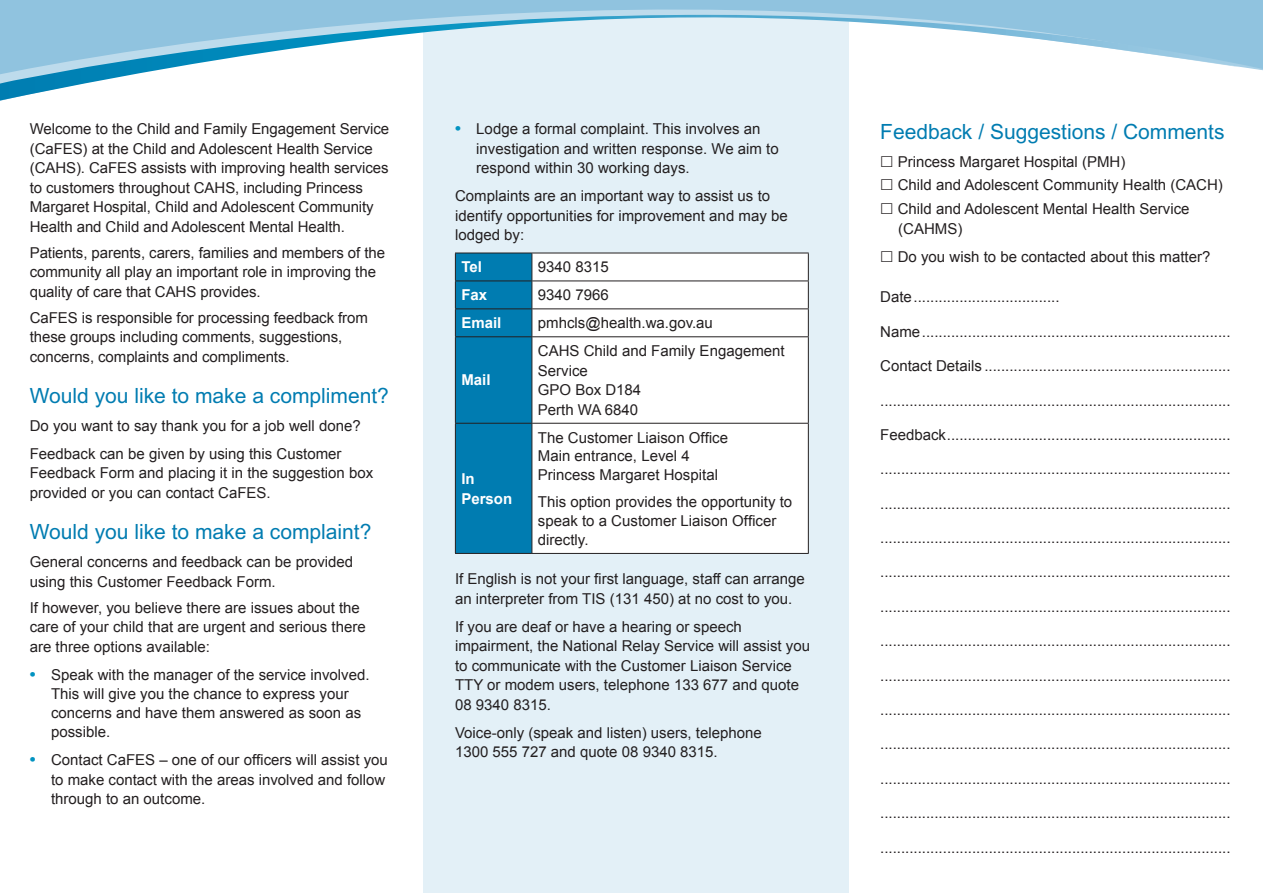
<style>
.page{position:relative;width:1263px;height:893px;background:#fff}
.page>*{position:absolute;margin:0;border:0;box-sizing:border-box;transform-origin:0 0}
.t1{font:21px "Arial MT Std";color:#007cb1}
.Body_text_10_font{font:15px/19.5px "Arial";color:#231f20}
.Body_text_10_font-2{font:700 15px/19.5px "Arial";color:#fff}
.s1{font-weight:700;font-size:16.5px;color:#0293c1}
</style>
<div class="page">
<div style="left:424px;top:1px;width:425px;height:892px;background:#e3f0f7"></div>
<div style="left:532px;top:254px;width:276px;height:299px;background:#fff"></div>
<hr style="left:532px;top:253px;width:277px;height:1px;background:#231f20">
<hr style="left:532px;top:281px;width:277px;height:1px;background:#231f20">
<hr style="left:532px;top:308px;width:277px;height:1px;background:#231f20">
<div style="left:455px;top:253px;width:77px;height:300px;background:#007cb1"></div>
<svg style="left:808px;top:253px;width:1px;height:83px"></svg>
<hr style="left:455px;top:336px;width:77px;height:1px;background:#231f20">
<hr style="left:455px;top:337px;width:1px;height:86px;background:#231f20">
<hr style="left:532px;top:336px;width:277px;height:1px;background:#231f20">
<hr style="left:531px;top:337px;width:1px;height:86px;background:#231f20">
<hr style="left:808px;top:337px;width:1px;height:86px;background:#231f20">
<hr style="left:455px;top:423px;width:77px;height:1px;background:#231f20">
<hr style="left:455px;top:424px;width:1px;height:129px;background:#231f20">
<hr style="left:532px;top:423px;width:277px;height:1px;background:#231f20">
<hr style="left:531px;top:424px;width:1px;height:129px;background:#231f20">
<hr style="left:808px;top:424px;width:1px;height:129px;background:#231f20">
<hr style="left:455px;top:553px;width:77px;height:1px;background:#231f20">
<hr style="left:532px;top:553px;width:277px;height:1px;background:#231f20">
<svg style="left:0;top:0;width:1263px;height:101px"></svg>
<p class="Body_text_10_font" style="left:30px;top:119px;width:361px">Welcome to the Child and Family Engagement Service (CaFES) at the Child and Adolescent Health Service (CAHS). CaFES assists with improving health services to customers throughout CAHS, including Princess Margaret Hospital, Child and Adolescent Community Health and Child and Adolescent Mental Health.</p>
<p class="Body_text_10_font" style="left:30px;top:243px;width:357px">Patients, parents, carers, families and members of the community all play an important role in improving the quality of care that CAHS provides.</p>
<p class="Body_text_10_font" style="left:30px;top:308px;width:340px">CaFES is responsible for processing feedback from these groups including comments, suggestions, concerns, complaints and compliments.</p>
<h2 class="t1" style="left:30px;top:383px;width:361px">Would you like to make a compliment?</h2>
<p class="Body_text_10_font" style="left:30px;top:416px;width:333px">Do you want to say thank you for a job well done?</p>
<p class="Body_text_10_font" style="left:30px;top:443px;width:345px">Feedback can be given by using this Customer<br>Feedback Form and placing it in the suggestion box provided or you can contact CaFES.</p>
<h2 class="t1" style="left:30px;top:520px;width:343px">Would you like to make a complaint?</h2>
<p class="Body_text_10_font" style="left:30px;top:552px;width:325px">General concerns and feedback can be provided using this Customer Feedback Form.</p>
<p class="Body_text_10_font" style="left:30px;top:598px;width:337px">If however, you believe there are issues about the care of your child that are urgent and serious there are three options available:</p>
<p class="Body_text_10_font" style="left:51px;top:666px;width:320px;line-height:18.8px;text-indent:-21px"><span class="s1">•</span> Speak with the manager of the service involved.<br>This will give you the chance to express your concerns and have them answered as soon as possible.</p>
<p class="Body_text_10_font" style="left:51px;top:751px;width:338px;text-indent:-21px"><span class="s1">•</span> Contact CaFES – one of our officers will assist you to make contact with the areas involved and follow through to an outcome.</p>
<p class="Body_text_10_font" style="left:476px;top:119px;width:304px;text-indent:-21px"><span class="s1">•</span> Lodge a formal complaint. This involves an investigation and written response. We aim to respond within 30 working days.</p>
<p class="Body_text_10_font" style="left:455px;top:186px;width:334px">Complaints are an important way to assist us to identify opportunities for improvement and may be lodged by:</p>
<p class="Body_text_10_font-2" style="left:461px;top:258px;width:22px">Tel</p>
<p class="Body_text_10_font" style="left:538px;top:258px;width:72px">9340 8315</p>
<p class="Body_text_10_font-2" style="left:461px;top:286px;width:27px">Fax</p>
<p class="Body_text_10_font" style="left:538px;top:285px;width:72px">9340 7966</p>
<p class="Body_text_10_font-2" style="left:461px;top:314px;width:42px">Email</p>
<p class="Body_text_10_font" style="left:538px;top:313px;width:177px">pmhcls@health.wa.gov.au</p>
<p class="Body_text_10_font-2" style="left:461px;top:371px;width:31px">Mail</p>
<p class="Body_text_10_font" style="left:538px;top:341px;width:248px">CAHS Child and Family Engagement<br>Service</p>
<p class="Body_text_10_font" style="left:538px;top:380px;width:105px">GPO Box D184</p>
<p class="Body_text_10_font" style="left:538px;top:400px;width:102px">Perth WA 6840</p>
<p class="Body_text_10_font" style="left:538px;top:428px;width:192px">The Customer Liaison Office</p>
<p class="Body_text_10_font" style="left:538px;top:447px;width:153px">Main entrance, Level 4</p>
<p class="Body_text_10_font" style="left:538px;top:465px;width:182px">Princess Margaret Hospital</p>
<p class="Body_text_10_font" style="left:538px;top:493px;width:256px;line-height:18.8px">This option provides the opportunity to speak to a Customer Liaison Officer directly.</p>
<p class="Body_text_10_font" style="left:455px;top:569px;width:351px">If English is not your first language, staff can arrange an interpreter from TIS (131 450) at no cost to you.</p>
<p class="Body_text_10_font" style="left:455px;top:617px;width:357px">If you are deaf or have a hearing or speech impairment, the National Relay Service will assist you to communicate with the Customer Liaison Service TTY or modem users, telephone 133 677 and quote 08 9340 8315.</p>
<p class="Body_text_10_font" style="left:455px;top:723px;width:308px">Voice-only (speak and listen) users, telephone<br>1300 555 727 and quote 08 9340 8315.</p>
<p class="Body_text_10_font-2" style="left:461px;top:469px;width:52px">In<br>Person</p>
<h2 class="t1" style="left:880px;top:119px;width:346px">Feedback / Suggestions / Comments</h2>
<p class="Body_text_10_font" style="left:898px;top:152px;width:229px">Princess Margaret Hospital (PMH)</p>
<p class="Body_text_10_font" style="left:898px;top:175px;width:327px">Child and Adolescent Community Health (CACH)</p>
<p class="Body_text_10_font" style="left:898px;top:199px;width:293px">Child and Adolescent Mental Health Service (CAHMS)</p>
<p class="Body_text_10_font" style="left:898px;top:247px;width:314px">Do you wish to be contacted about this matter?</p>
<p class="Body_text_10_font" style="left:880px;top:288px;width:181px">Date...................................</p>
<p class="Body_text_10_font" style="left:880px;top:322px;width:352px">Name..........................................................................</p>
<p class="Body_text_10_font" style="left:880px;top:356px;width:352px">Contact Details ...........................................................</p>
<p class="Body_text_10_font" style="left:880px;top:391px;width:352px">....................................................................................</p>
<p class="Body_text_10_font" style="left:880px;top:425px;width:352px">Feedback....................................................................</p>
<p class="Body_text_10_font" style="left:880px;top:459px;width:352px">....................................................................................</p>
<p class="Body_text_10_font" style="left:880px;top:494px;width:352px">....................................................................................</p>
<p class="Body_text_10_font" style="left:880px;top:528px;width:352px">....................................................................................</p>
<p class="Body_text_10_font" style="left:880px;top:563px;width:352px">....................................................................................</p>
<p class="Body_text_10_font" style="left:880px;top:597px;width:352px">....................................................................................</p>
<p class="Body_text_10_font" style="left:880px;top:631px;width:352px">....................................................................................</p>
<p class="Body_text_10_font" style="left:880px;top:666px;width:352px">....................................................................................</p>
<p class="Body_text_10_font" style="left:880px;top:700px;width:352px">....................................................................................</p>
<p class="Body_text_10_font" style="left:880px;top:734px;width:352px">....................................................................................</p>
<p class="Body_text_10_font" style="left:880px;top:769px;width:352px">....................................................................................</p>
<p class="Body_text_10_font" style="left:880px;top:803px;width:352px">....................................................................................</p>
<p class="Body_text_10_font" style="left:880px;top:838px;width:352px">....................................................................................</p>
</div>
